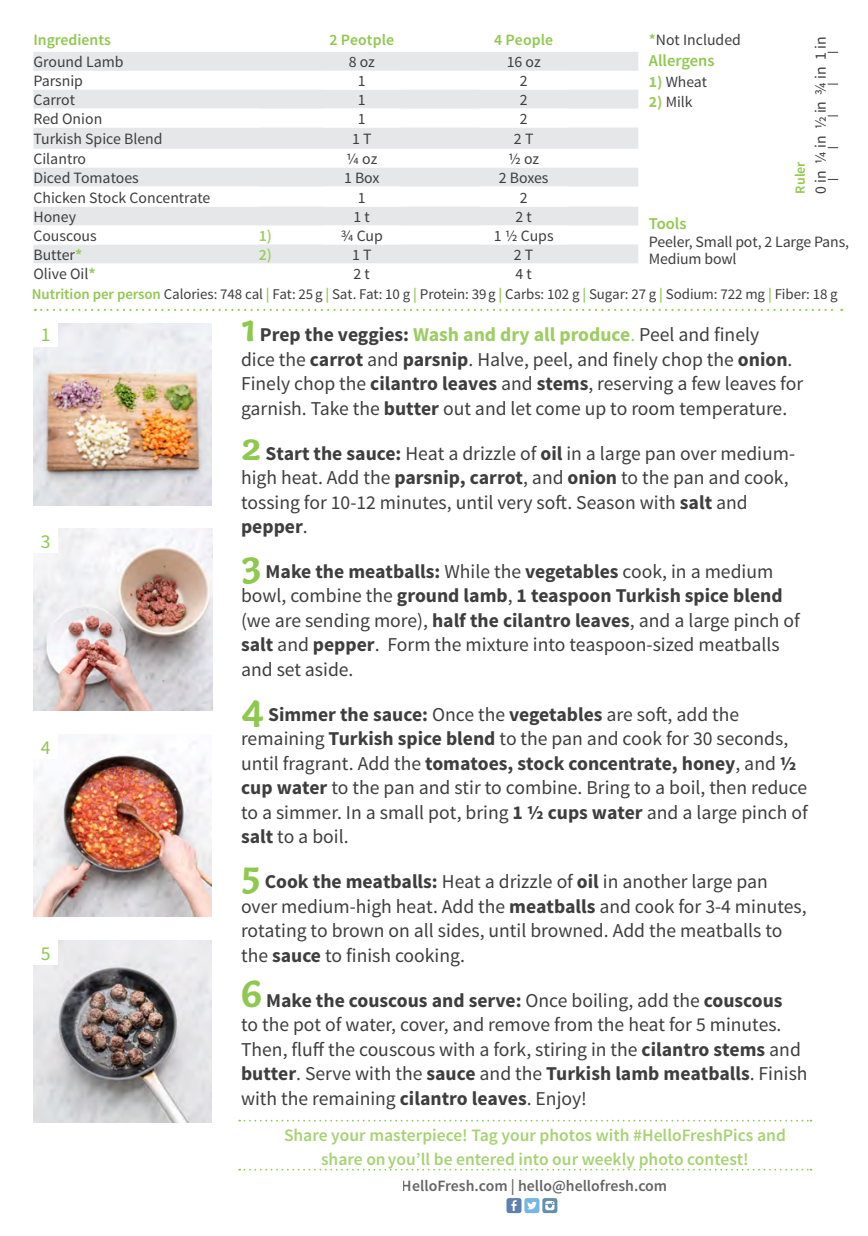
<style>
.page{position:relative;width:868px;height:1236px;background:#fff}
.page>*{position:absolute;margin:0;border:0;box-sizing:border-box;transform-origin:0 0}
.t1{font:19.6px/24.5px "Source Sans Pro";color:#3e3e3f}
.t2{font:19.6px "Source Sans Pro";color:#8fc84e}
.t3{font:600 17.5px/24.5px "Source Sans Pro";color:#8fc84f;text-align:center}
.t4{font:600 16.45px "Source Sans Pro";color:#8fc84e}
.t5{font:15.75px/17.5px "Source Sans Pro";color:#3e3e3f}
.t6{font:600 15.75px "Source Sans Pro";color:#3e3e3f}
.t7{font:600 15.75px "Source Sans Pro";color:#8fc84e}
.t8{font:600 15.75px "Source Sans Pro";color:#9bcd60}
.t9{font:15.58px "Source Sans Pro";color:#3e3e3f}
.t10{font:14.88px "Source Sans Pro";letter-spacing:-.005em;color:#3e3e3f}
.t11{font:600 14px "Source Sans Pro";color:#8fc84e}
.s1{font-weight:600;color:#8fc84e}
.s2{font-weight:700;color:#9bcd5f}
.s3{font-family:"Capucine Basic";font-weight:700;font-size:41.12px;color:#8fc84e}
.s4{font-weight:700}
.s5{font-weight:700;color:#9bcd60}
.s6{color:#9bcd60}
</style>
<div class="page">
<img style="left:33px;top:940px;width:179px;height:182px">
<img style="left:33px;top:735px;width:179px;height:181px">
<img style="left:33px;top:323px;width:179px;height:182px">
<img style="left:34px;top:528px;width:178px;height:182px">
<svg style="left:33px;top:52px;width:605px;height:211px;fill:#e6e7e9"></svg>
<svg style="left:33px;top:71px;width:535px;height:173px"></svg>
<div style="left:33px;top:322px;width:25px;height:24px;background:#fff"></div>
<div style="left:33px;top:528px;width:25px;height:24px;background:#fff"></div>
<div style="left:33px;top:734px;width:25px;height:24px;background:#fff"></div>
<div style="left:33px;top:940px;width:25px;height:25px;background:#fff"></div>
<svg style="left:35px;top:309px;width:806px;height:2px"></svg>
<svg style="left:506px;top:1197px;width:15px;height:15px"></svg>
<svg style="left:511px;top:1199px;width:5px;height:11px"></svg>
<svg style="left:542px;top:1197px;width:15px;height:15px"></svg>
<svg style="left:545px;top:1200px;width:9px;height:9px"></svg>
<svg style="left:524px;top:1197px;width:15px;height:15px"></svg>
<svg style="left:527px;top:1201px;width:9px;height:8px"></svg>
<svg style="left:239px;top:1119px;width:572px;height:2px"></svg>
<svg style="left:239px;top:1168px;width:572px;height:2px"></svg>
<p class="t5" style="left:648px;top:31px;width:93px"><span class="s1">*</span>Not Included</p>
<p class="t4" style="left:648px;top:50px;width:67px">Allergens</p>
<p class="t9" style="left:648px;top:72px;width:60px"><span class="s2">1)</span> Wheat</p>
<p class="t9" style="left:648px;top:92px;width:45px"><span class="s2">2)</span> Milk</p>
<p class="t7" style="left:33px;top:30px;width:79px">Ingredients</p>
<p class="t7" style="left:329px;top:30px;width:66px">2 Peotple</p>
<p class="t7" style="left:494px;top:30px;width:61px">4 People</p>
<p class="t5" style="left:33px;top:53px;width:92px">Ground Lamb</p>
<p class="t5" style="left:348px;top:53px;width:28px">8 oz</p>
<p class="t5" style="left:506px;top:53px;width:35px">16 oz</p>
<p class="t5" style="left:33px;top:72px;width:51px">Parsnip</p>
<p class="t5" style="left:358px;top:72px;width:9px">1</p>
<p class="t5" style="left:519px;top:72px;width:9px">2</p>
<p class="t5" style="left:33px;top:91px;width:43px">Carrot</p>
<p class="t5" style="left:358px;top:91px;width:9px">1</p>
<p class="t5" style="left:519px;top:91px;width:9px">2</p>
<p class="t5" style="left:33px;top:110px;width:70px">Red Onion</p>
<p class="t5" style="left:358px;top:110px;width:9px">1</p>
<p class="t5" style="left:519px;top:110px;width:9px">2</p>
<p class="t5" style="left:33px;top:130px;width:131px">Turkish Spice Blend</p>
<p class="t5" style="left:352px;top:130px;width:21px">1 T</p>
<p class="t5" style="left:514px;top:130px;width:21px">2 T</p>
<p class="t5" style="left:33px;top:150px;width:54px">Cilantro</p>
<p class="t5" style="left:346px;top:150px;width:33px">1/4 oz</p>
<p class="t5" style="left:508px;top:150px;width:33px">1/2 oz</p>
<p class="t5" style="left:33px;top:169px;width:107px">Diced Tomatoes</p>
<p class="t5" style="left:344px;top:169px;width:37px">1 Box</p>
<p class="t5" style="left:498px;top:169px;width:51px">2 Boxes</p>
<p class="t5" style="left:33px;top:189px;width:178px">Chicken Stock Concentrate</p>
<p class="t5" style="left:358px;top:189px;width:9px">1</p>
<p class="t5" style="left:519px;top:189px;width:9px">2</p>
<p class="t5" style="left:33px;top:208px;width:44px">Honey</p>
<p class="t5" style="left:353px;top:208px;width:18px">1 t</p>
<p class="t5" style="left:515px;top:208px;width:18px">2 t</p>
<p class="t5" style="left:33px;top:227px;width:65px">Couscous</p>
<p class="t8" style="left:258px;top:226px;width:15px">1)</p>
<p class="t5" style="left:340px;top:227px;width:44px">3/4 Cup</p>
<p class="t5" style="left:493px;top:227px;width:61px">1 1/2 Cups</p>
<p class="t5" style="left:33px;top:246px;width:50px">Butter<span class="s2">*</span></p>
<p class="t5" style="left:352px;top:246px;width:21px">1 T</p>
<p class="t5" style="left:514px;top:246px;width:21px">2 T</p>
<p class="t5" style="left:33px;top:265px;width:64px">Olive Oil<span class="s2">*</span></p>
<p class="t5" style="left:353px;top:265px;width:18px">2 t</p>
<p class="t5" style="left:515px;top:265px;width:18px">4 t</p>
<p class="t5" style="left:811px;top:193px;width:159px;rotate:-90deg">0 in ¼ in ½ in ¾ in 1 in</p>
<p class="t11" style="left:791px;top:193px;width:34px;rotate:-90deg">Ruler</p>
<p class="t4" style="left:648px;top:213px;width:39px">Tools</p>
<p class="t5" style="left:648px;top:233px;width:201px">Peeler, Small pot, 2 Large Pans,<br>Medium bowl</p>
<p class="t8" style="left:258px;top:245px;width:15px">2)</p>
<p class="t10" style="left:32px;top:285px;width:807px"><span class="s1">Nutrition per person</span> Calories: 748 cal <span class="s1">|</span> Fat: 25g <span class="s1">|</span> Sat. Fat: 10 g <span class="s1">|</span> Protein: 39g <span class="s1">|</span> Carbs: 102 g <span class="s1">|</span> Sugar: 27 g <span class="s1">|</span> Sodium: 722 mg <span class="s1">|</span> Fiber: 18 g</p>
<p class="t2" style="left:41px;top:323px;width:11px">1</p>
<p class="t2" style="left:41px;top:529px;width:11px">3</p>
<p class="t2" style="left:41px;top:735px;width:11px">4</p>
<p class="t2" style="left:41px;top:941px;width:11px">5</p>
<p class="t1" style="left:241px;top:323px;width:563px"><span class="s3">1</span> <span class="s4">Prep the veggies:</span> <span class="s5">Wash and dry all produce</span><span class="s6">.</span> Peel and finely<br>dice the <span class="s4">carrot</span> and <span class="s4">parsnip</span>. Halve, peel, and finely chop the <span class="s4">onion</span>.<br>Finely chop the <span class="s4">cilantro leaves</span> and <span class="s4">stems</span>, reserving a few leaves for garnish. Take the <span class="s4">butter</span> out and let come up to room temperature.</p>
<p class="t1" style="left:241px;top:441px;width:555px"><span class="s3">2</span> <span class="s4">Start the sauce:</span> Heat a drizzle of <span class="s4">oil</span> in a large pan over medium&shy;high heat. Add the <span class="s4">parsnip, carrot</span>, and <span class="s4">onion</span> to the pan and cook, tossing for 10-12 minutes, until very soft. Season with <span class="s4">salt</span> and <span class="s4">pepper</span>.</p>
<p class="t1" style="left:241px;top:559px;width:560px"><span class="s3">3</span> <span class="s4">Make the meatballs:</span> While the <span class="s4">vegetables</span> cook, in a medium bowl, combine the <span class="s4">ground lamb</span>, <span class="s4">1 teaspoon Turkish spice blend </span>(we are sending more), <span class="s4">half the cilantro leaves</span>, and a large pinch of <span class="s4">salt</span> and <span class="s4">pepper</span>. Form the mixture into teaspoon-sized meatballs and set aside.</p>
<p class="t1" style="left:241px;top:702px;width:568px"><span class="s3">4</span> <span class="s4">Simmer the sauce:</span> Once the <span class="s4">vegetables</span> are soft, add the remaining <span class="s4">Turkish spice blend</span> to the pan and cook for 30 seconds, until fragrant. Add the <span class="s4">tomatoes, stock concentrate, honey</span>, and <span class="s4">½ cup water</span> to the pan and stir to combine. Bring to a boil, then reduce to a simmer. In a small pot, bring <span class="s4">1 ½ cups water</span> and a large pinch of <span class="s4">salt</span> to a boil.</p>
<p class="t1" style="left:241px;top:869px;width:567px"><span class="s3">5</span> <span class="s4">Cook the meatballs:</span> Heat a drizzle of <span class="s4">oil</span> in another large pan over medium-high heat. Add the <span class="s4">meatballs</span> and cook for 3-4 minutes, rotating to brown on all sides, until browned. Add the meatballs to the <span class="s4">sauce</span> to finish cooking.</p>
<p class="t1" style="left:241px;top:988px;width:568px"><span class="s3">6</span> <span class="s4">Make the couscous and serve:</span> Once boiling, add the <span class="s4">couscous<br></span>to the pot of water, cover, and remove from the heat for 5 minutes.<br>Then, fluff the couscous with a fork, stiring in the <span class="s4">cilantro stems</span> and <span class="s4">butter</span>. Serve with the <span class="s4">sauce</span> and the <span class="s4">Turkish lamb meatballs</span>. Finish with the remaining <span class="s4">cilantro leaves</span>. Enjoy!</p>
<p class="t3" style="left:284px;top:1122px;width:503px">Share your masterpiece! Tag your photos with #HelloFreshPics and share onyou’ll be entered into our weekly photo contest!</p>
<p class="t6" style="left:402px;top:1175px;width:267px">HelloFresh.com | hello@hellofresh.com</p>
</div>
